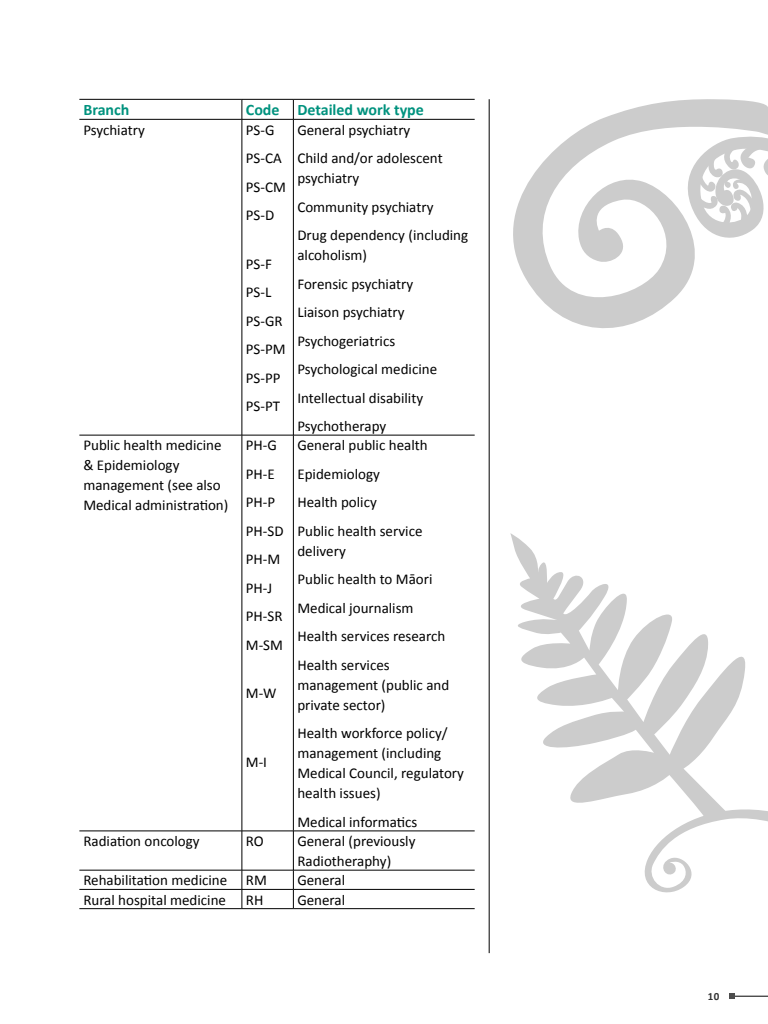
<style>
.page{position:relative;width:768px;height:1024px;background:#fff}
.page>*{position:absolute;margin:0;border:0;box-sizing:border-box;transform-origin:0 0}
.Body_Bold_Green{font:700 16px "Calibri";color:#00927e}
.Body_Copy{font:15px/20px "Calibri";color:#000}
.t1{font:700 11px "Calibri";color:#333}
</style>
<div class="page">
<hr style="left:79px;top:99px;width:163px;height:1px;background:#000">
<hr style="left:242px;top:99px;width:51px;height:1px;background:#000">
<hr style="left:293px;top:99px;width:182px;height:1px;background:#000">
<hr style="left:79px;top:119px;width:163px;height:1px;background:#000">
<hr style="left:242px;top:119px;width:51px;height:1px;background:#000">
<hr style="left:293px;top:119px;width:182px;height:1px;background:#000">
<svg style="left:242px;top:99px;width:1px;height:20px"></svg>
<svg style="left:293px;top:99px;width:1px;height:20px"></svg>
<hr style="left:242px;top:119px;width:1px;height:316px;background:#000">
<hr style="left:293px;top:119px;width:1px;height:316px;background:#000">
<hr style="left:79px;top:435px;width:163px;height:1px;background:#000">
<hr style="left:242px;top:435px;width:51px;height:1px;background:#000">
<hr style="left:242px;top:435px;width:1px;height:396px;background:#000">
<hr style="left:293px;top:435px;width:182px;height:1px;background:#000">
<hr style="left:293px;top:435px;width:1px;height:396px;background:#000">
<hr style="left:79px;top:831px;width:163px;height:1px;background:#000">
<hr style="left:242px;top:831px;width:51px;height:1px;background:#000">
<hr style="left:242px;top:831px;width:1px;height:39px;background:#000">
<hr style="left:293px;top:831px;width:182px;height:1px;background:#000">
<hr style="left:293px;top:831px;width:1px;height:39px;background:#000">
<hr style="left:79px;top:870px;width:163px;height:1px;background:#000">
<hr style="left:242px;top:870px;width:51px;height:1px;background:#000">
<hr style="left:293px;top:870px;width:182px;height:1px;background:#000">
<hr style="left:79px;top:889px;width:163px;height:1px;background:#000">
<hr style="left:242px;top:889px;width:51px;height:1px;background:#000">
<svg style="left:242px;top:870px;width:1px;height:38px"></svg>
<hr style="left:293px;top:889px;width:182px;height:1px;background:#000">
<svg style="left:293px;top:870px;width:1px;height:38px"></svg>
<hr style="left:79px;top:908px;width:163px;height:1px;background:#000">
<hr style="left:242px;top:908px;width:51px;height:1px;background:#000">
<hr style="left:293px;top:908px;width:182px;height:1px;background:#000">
<hr style="left:489px;top:99px;width:1px;height:854px;background:#000">
<svg style="left:488px;top:99px;width:280px;height:243px"></svg>
<svg style="left:677px;top:135px;width:91px;height:110px"></svg>
<svg style="left:510px;top:533px;width:235px;height:270px"></svg>
<svg style="left:635px;top:763px;width:133px;height:236px"></svg>
<p class="Body_Bold_Green" style="left:83px;top:100px;width:48px">Branch</p>
<p class="Body_Bold_Green" style="left:246px;top:100px;width:35px">Code</p>
<p class="Body_Bold_Green" style="left:297px;top:100px;width:128px">Detailed work type</p>
<p class="Body_Copy" style="left:83px;top:119px;width:63px">Psychiatry</p>
<p class="Body_Copy" style="left:246px;top:119px;width:30px">PS-G</p>
<p class="Body_Copy" style="left:246px;top:147px;width:37px">PS-CA</p>
<p class="Body_Copy" style="left:246px;top:176px;width:41px">PS-CM</p>
<p class="Body_Copy" style="left:246px;top:204px;width:30px">PS-D</p>
<p class="Body_Copy" style="left:246px;top:253px;width:28px">PS-F</p>
<p class="Body_Copy" style="left:246px;top:281px;width:27px">PS-L</p>
<p class="Body_Copy" style="left:246px;top:310px;width:38px">PS-GR</p>
<p class="Body_Copy" style="left:246px;top:338px;width:41px">PS-PM</p>
<p class="Body_Copy" style="left:246px;top:367px;width:36px">PS-PP</p>
<p class="Body_Copy" style="left:246px;top:395px;width:36px">PS-PT</p>
<p class="Body_Copy" style="left:297px;top:119px;width:115px">General psychiatry</p>
<p class="Body_Copy" style="left:297px;top:147px;width:147px">Child and/or adolescent psychiatry</p>
<p class="Body_Copy" style="left:297px;top:196px;width:138px">Community psychiatry</p>
<p class="Body_Copy" style="left:297px;top:224px;width:172px">Drug dependency (including alcoholism)</p>
<p class="Body_Copy" style="left:297px;top:273px;width:117px">Forensic psychiatry</p>
<p class="Body_Copy" style="left:297px;top:301px;width:109px">Liaison psychiatry</p>
<p class="Body_Copy" style="left:297px;top:330px;width:99px">Psychogeriatrics</p>
<p class="Body_Copy" style="left:297px;top:358px;width:141px">Psychological medicine</p>
<p class="Body_Copy" style="left:297px;top:387px;width:127px">Intellectual disability</p>
<p class="Body_Copy" style="left:297px;top:415px;width:90px">Psychotherapy</p>
<p class="Body_Copy" style="left:83px;top:435px;width:147px">Public health medicine &amp; Epidemiology management (see also<br>Medical administration)</p>
<p class="Body_Copy" style="left:246px;top:435px;width:33px">PH-G</p>
<p class="Body_Copy" style="left:246px;top:463px;width:31px">PH-E</p>
<p class="Body_Copy" style="left:246px;top:492px;width:31px">PH-P</p>
<p class="Body_Copy" style="left:246px;top:520px;width:39px">PH-SD</p>
<p class="Body_Copy" style="left:246px;top:549px;width:36px">PH-M</p>
<p class="Body_Copy" style="left:246px;top:577px;width:28px">PH-J</p>
<p class="Body_Copy" style="left:246px;top:606px;width:38px">PH-SR</p>
<p class="Body_Copy" style="left:246px;top:634px;width:39px">M-SM</p>
<p class="Body_Copy" style="left:246px;top:683px;width:32px">M-W</p>
<p class="Body_Copy" style="left:246px;top:751px;width:23px">M-I</p>
<p class="Body_Copy" style="left:297px;top:435px;width:132px">General public health</p>
<p class="Body_Copy" style="left:297px;top:463px;width:84px">Epidemiology</p>
<p class="Body_Copy" style="left:297px;top:492px;width:81px">Health policy</p>
<p class="Body_Copy" style="left:297px;top:520px;width:127px">Public health service delivery</p>
<p class="Body_Copy" style="left:297px;top:569px;width:137px">Public health to Māori</p>
<p class="Body_Copy" style="left:297px;top:597px;width:118px">Medical journalism</p>
<p class="Body_Copy" style="left:297px;top:626px;width:149px">Health services research</p>
<p class="Body_Copy" style="left:297px;top:654px;width:153px">Health services management (public and private sector)</p>
<p class="Body_Copy" style="left:297px;top:723px;width:168px">Health workforce policy/ management (including<br>Medical Council, regulatory health issues)</p>
<p class="Body_Copy" style="left:297px;top:811px;width:122px">Medical informatics</p>
<p class="Body_Copy" style="left:83px;top:830px;width:118px">Radiation oncology</p>
<p class="Body_Copy" style="left:246px;top:830px;width:19px">RO</p>
<p class="Body_Copy" style="left:297px;top:830px;width:120px">General (previously<br>Radiotheraphy)</p>
<p class="Body_Copy" style="left:83px;top:870px;width:145px">Rehabilitation medicine</p>
<p class="Body_Copy" style="left:246px;top:870px;width:22px">RM</p>
<p class="Body_Copy" style="left:297px;top:870px;width:49px">General</p>
<p class="Body_Copy" style="left:83px;top:889px;width:144px">Rural hospital medicine</p>
<p class="Body_Copy" style="left:246px;top:889px;width:19px">RH</p>
<p class="Body_Copy" style="left:297px;top:889px;width:49px">General</p>
<p class="t1" style="left:708px;top:989px;width:13px">10</p>
</div>
